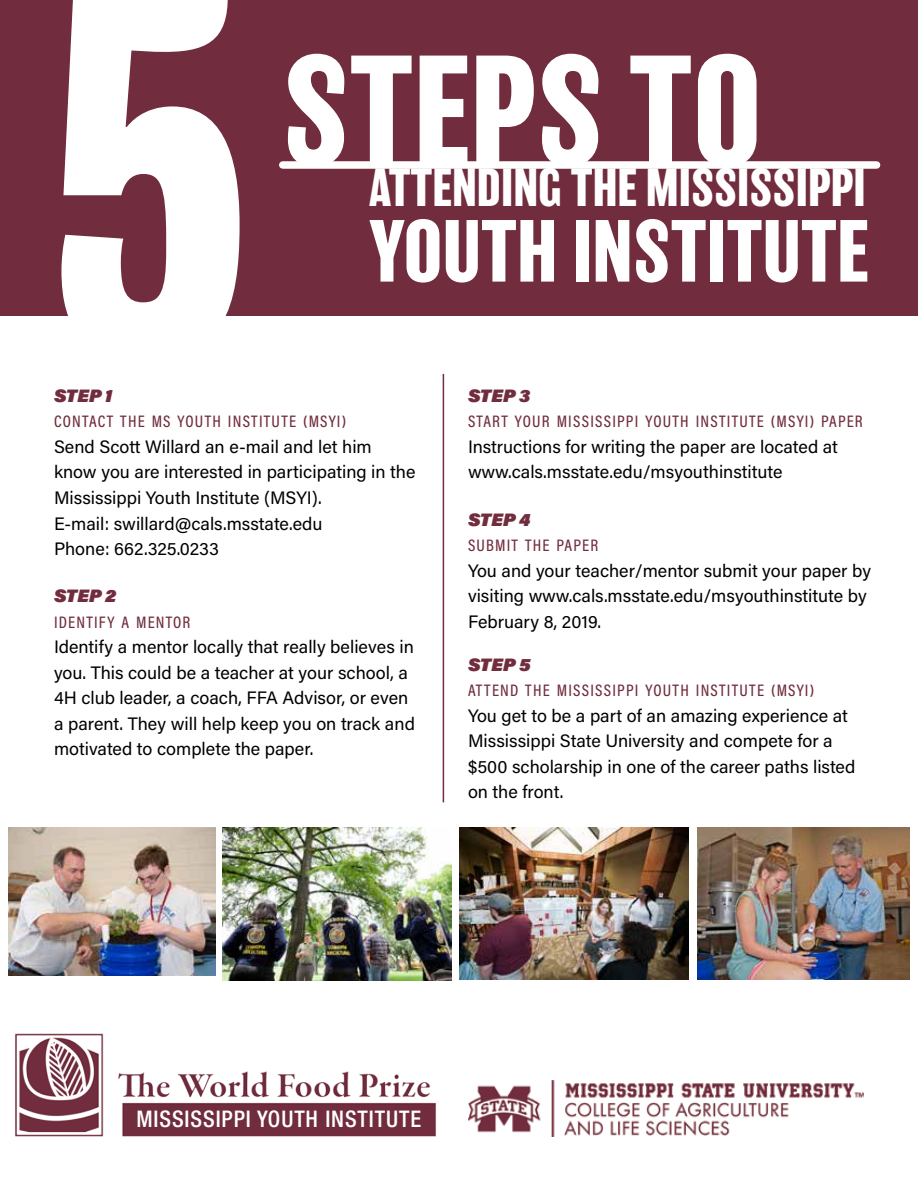
<style>
.page{position:relative;width:918px;height:1188px;background:#fff}
.page>*{position:absolute;margin:0;border:0;box-sizing:border-box;transform-origin:0 0}
.t1{font:700 482.55px "Balboa";color:#fff}
.t2{font:700 144px "Balboa";color:#fff}
.t3{font:700 81px "Balboa";color:#fff}
.t4{font:700 49.5px "Balboa";color:#fff}
.t5{font:500 condensed 22.95px "Helvetica Neue LT Std";letter-spacing:.04em;color:#fff}
.t6{font:18px/25.5px "Acumin Pro";color:#000}
.t7{font:italic 900 18px "Acumin Pro";letter-spacing:.005em;color:#712d3d}
.t8{font:500 16.8px "Acumin Pro Cond";letter-spacing:.07em;color:#712d3d}
.s1{font-size:24px}
</style>
<div class="page">
<div style="left:0;top:0;width:918px;height:316px;background:#712d3d"></div>
<img style="left:468px;top:1081px;width:396px;height:55px">
<img style="left:15px;top:1033px;width:421px;height:104px">
<div style="left:124px;top:1105px;width:298px;height:28px;background:#712d3e"></div>
<hr style="left:443px;top:374px;width:1px;height:428px;background:#712d3d">
<div style="left:283px;top:161px;width:594px;height:8px;background:#fff"></div>
<img style="left:8px;top:828px;width:207px;height:147px">
<img style="left:222px;top:828px;width:229px;height:152px">
<img style="left:460px;top:828px;width:229px;height:152px">
<img style="left:697px;top:828px;width:213px;height:151px">
<h1 class="t1" style="left:45px;top:-103px;width:212px">5</h1>
<h2 class="t2" style="left:282px;top:29px;width:481px">STEPS TO</h2>
<h3 class="t4" style="left:369px;top:159px;width:498px">ATTENDING THE MISSISSIPPI</h3>
<h3 class="t3" style="left:369px;top:205px;width:501px">YOUTH INSTITUTE</h3>
<p class="t7" style="left:54px;top:383px;width:60px">STEP 1</p>
<p class="t8" style="left:54px;top:411px;width:294px">CONTACT THE MS YOUTH INSTITUTE <span class="s1">(</span>MSYI<span class="s1">)</span></p>
<p class="t6" style="left:54px;top:433px;width:363px">Send Scott Willard an e-mail and let him know you are interested in participating in the Mississippi Youth Institute (MSYI).<br>E-mail: swillard@cals.msstate.edu<br>Phone: 662.325.0233</p>
<p class="t7" style="left:54px;top:583px;width:64px">STEP 2</p>
<p class="t8" style="left:54px;top:611px;width:138px">IDENTIFY A MENTOR</p>
<p class="t6" style="left:54px;top:633px;width:362px">Identify a mentor locally that really believes in you. This could be a teacher at your school, a 4H club leader, a coach, FFA Advisor, or even a parent. They will help keep you on track and motivated to complete the paper.</p>
<p class="t7" style="left:468px;top:383px;width:64px">STEP 3</p>
<p class="t8" style="left:468px;top:411px;width:396px">START YOUR MISSISSIPPI YOUTH INSTITUTE <span class="s1">(</span>MSYI<span class="s1">)</span> PAPER</p>
<p class="t6" style="left:468px;top:433px;width:371px">Instructions for writing the paper are located at www.cals.msstate.edu/msyouthinstitute</p>
<p class="t7" style="left:468px;top:506px;width:64px">STEP 4</p>
<p class="t8" style="left:468px;top:534px;width:132px">SUBMIT THE PAPER</p>
<p class="t6" style="left:468px;top:557px;width:405px">You and your teacher/mentor submit your paper by visiting www.cals.msstate.edu/msyouthinstitute by<br>February 8, 2019.</p>
<p class="t7" style="left:468px;top:652px;width:64px">STEP 5</p>
<p class="t8" style="left:468px;top:680px;width:348px">ATTEND THE MISSISSIPPI YOUTH INSTITUTE <span class="s1">(</span>MSYI<span class="s1">)</span></p>
<p class="t6" style="left:468px;top:702px;width:389px">You get to be a part of an amazing experience at Mississippi State University and compete for a $500 scholarship in one of the career paths listed on the front.</p>
<p class="t5" style="left:137px;top:1105px;width:286px">MISSISSIPPI YOUTH INSTITUTE</p>
</div>
